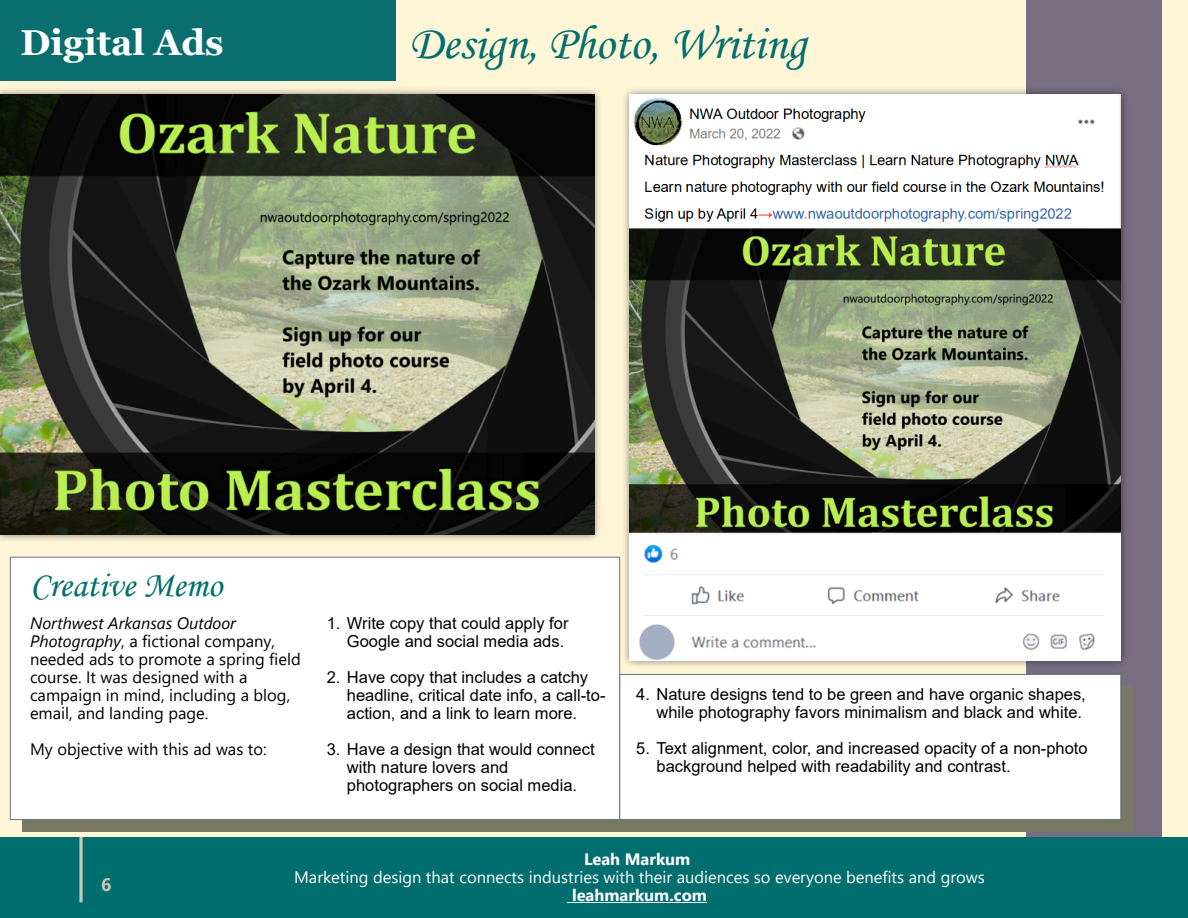
<style>
.page{position:relative;width:1188px;height:918px;background:#fff5d7}
.page>*{position:absolute;margin:0;border:0;box-sizing:border-box;transform-origin:0 0}
.t1{font:48px "Monotype Corsiva";color:#006f6d}
.t2{font:36px "Monotype Corsiva";color:#006f6d}
.t3{font:700 36px "Georgia";color:#fff}
.t4{font:700 18px "Segoe UI";color:#c8c8b4}
.t5{font:16.5px "Arial";color:#000}
.t6{font:16.5px "Segoe UI";color:#000}
.t7{font:16.5px "Segoe UI";color:#fff}
.t8{font:700 16.5px "Segoe UI";color:#fff}
.t9{font:italic 16.5px "Segoe UI";color:#000}
.s1{font-style:italic}
</style>
<div class="page">
<div style="left:0;top:837px;width:1188px;height:81px;background:#006e6e"></div>
<hr style="left:567px;top:902px;width:140px;height:1px;background:#fff">
<svg style="left:79px;top:837px;width:4px;height:65px"></svg>
<div style="left:0;top:0;width:396px;height:81px;background:#0a6e6e"></div>
<div style="left:1026px;top:0;width:135px;height:837px;background:#786e82"></div>
<img style="left:0;top:89px;width:599px;height:451px">
<img style="left:0;top:95px;width:594px;height:440px">
<div style="left:22px;top:687px;width:1111px;height:145px;background:#787864"></div>
<div style="left:619px;top:674px;width:502px;height:146px;background:#fff;border:1px solid #63787a"></div>
<div style="left:10px;top:557px;width:610px;height:263px;background:#fff;border:1px solid #63787a"></div>
<img style="left:624px;top:89px;width:501px;height:577px">
<img style="left:630px;top:95px;width:491px;height:566px">
<hr style="left:1187px;top:0;width:1px;height:81px;background:#0a6e6e">
<p class="t3" style="left:21px;top:28px;width:205px">Digital Ads</p>
<p class="t1" style="left:409px;top:25px;width:399px">Design, Photo, Writing</p>
<p class="t2" style="left:30px;top:571px;width:194px">Creative Memo</p>
<p class="t9" style="left:30px;top:617px;width:208px">Northwest Arkansas Outdoor</p>
<p class="t6" style="left:30px;top:635px;width:247px"><span class="s1">Photography</span>, a fictional company,</p>
<p class="t6" style="left:30px;top:653px;width:272px">needed ads to promote a spring field</p>
<p class="t6" style="left:30px;top:671px;width:219px">course. It was designed with a</p>
<p class="t6" style="left:30px;top:689px;width:262px">campaign in mind, including a blog,</p>
<p class="t6" style="left:30px;top:707px;width:180px">email, and landing page.</p>
<p class="t6" style="left:30px;top:743px;width:238px">My objective with this ad was to:</p>
<p class="t5" style="left:327px;top:617px;width:243px">1. Write copy that could apply for</p>
<p class="t5" style="left:347px;top:635px;width:219px">Google and social media ads.</p>
<p class="t5" style="left:327px;top:671px;width:263px">2. Have copy that includes a catchy</p>
<p class="t5" style="left:347px;top:689px;width:260px">headline, critical date info, a call-to-</p>
<p class="t5" style="left:347px;top:707px;width:232px">action, and a link to learn more.</p>
<p class="t5" style="left:327px;top:743px;width:269px">3. Have a design that would connect</p>
<p class="t5" style="left:347px;top:761px;width:163px">with nature lovers and</p>
<p class="t5" style="left:347px;top:779px;width:232px">photographers on social media.</p>
<p class="t5" style="left:636px;top:688px;width:451px">4. Nature designs tend to be green and have organic shapes,</p>
<p class="t5" style="left:657px;top:706px;width:427px">while photography favors minimalism and black and white.</p>
<p class="t5" style="left:636px;top:742px;width:453px">5. Text alignment, color, and increased opacity of a non-photo</p>
<p class="t5" style="left:657px;top:760px;width:356px">background helped with readability and contrast.</p>
<p class="t4" style="left:101px;top:878px;width:12px">6</p>
<p class="t8" style="left:584px;top:853px;width:108px">Leah Markum</p>
<p class="t7" style="left:294px;top:871px;width:692px">Marketing design that connects industries with their audiences so everyone benefits and grows</p>
<p class="t8" style="left:572px;top:889px;width:136px">leahmarkum.com</p>
</div>
